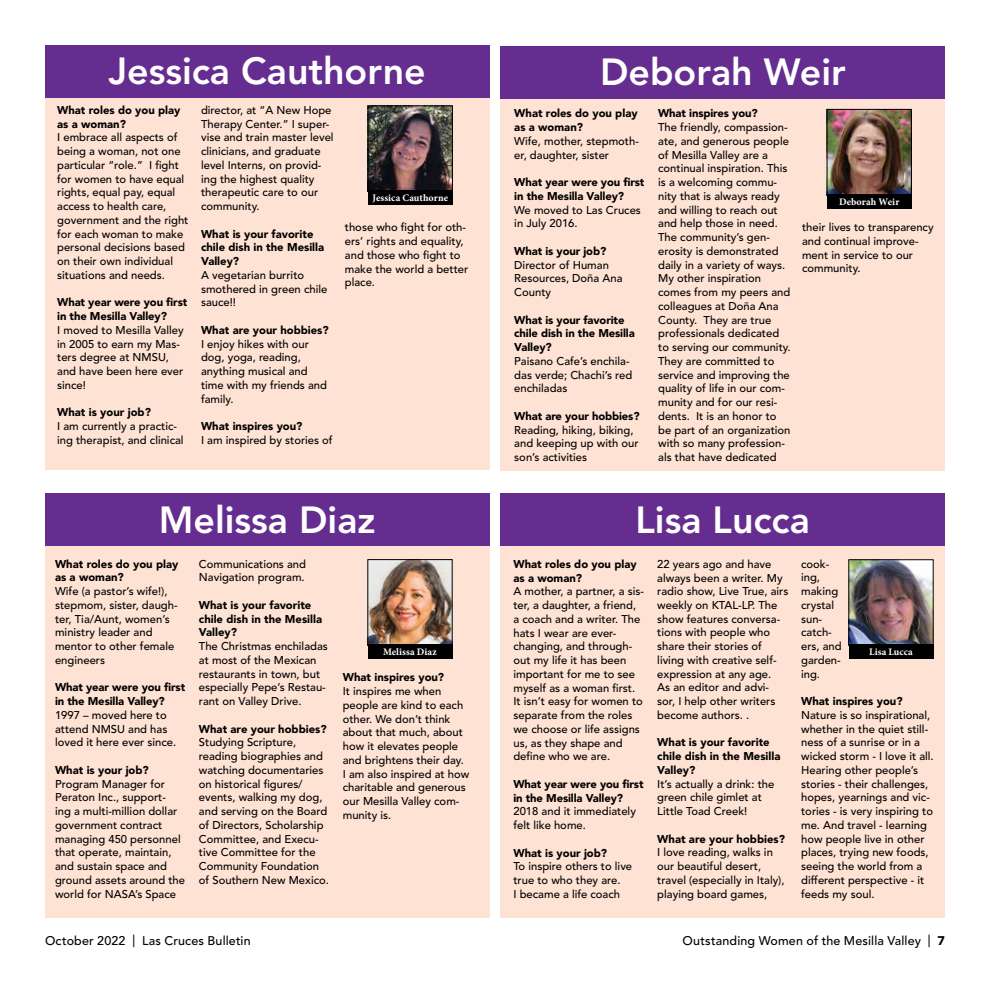
<style>
.page{position:relative;width:990px;height:990px;background:#fff}
.page>*{position:absolute;margin:0;border:0;box-sizing:border-box;transform-origin:0 0}
.t1{font:800 37.5px "Avenir LT Std";color:#fff}
.t2{font:500 12.5px "Avenir LT Std";letter-spacing:.01em;color:#000}
.t3{font:500 11.25px/13.8px "Avenir LT Std";color:#000}
.t4{font:900 11.25px/13.8px "Avenir LT Std";color:#000}
.t5{font:700 10px "Minion Pro";letter-spacing:.01em;color:#fff}
.s1{font-weight:900}
</style>
<div class="page">
<div style="left:501px;top:80px;width:444px;height:390px;background:#fee2d3"></div>
<div style="left:501px;top:46px;width:444px;height:52px;background:#662d91"></div>
<img style="left:829px;top:111px;width:81px;height:82px">
<div style="left:827px;top:109px;width:85px;height:86px;border:1px solid #000"></div>
<div style="left:827px;top:194px;width:85px;height:15px;background:#000"></div>
<div style="left:45px;top:527px;width:444px;height:391px;background:#fee2d3"></div>
<div style="left:45px;top:494px;width:444px;height:52px;background:#662d91"></div>
<div style="left:500px;top:528px;width:445px;height:390px;background:#fee2d3"></div>
<div style="left:500px;top:494px;width:445px;height:52px;background:#662d91"></div>
<img style="left:851px;top:559px;width:83px;height:87px">
<div style="left:849px;top:559px;width:84px;height:87px;border:1px solid #000"></div>
<div style="left:849px;top:644px;width:84px;height:15px;background:#000"></div>
<img style="left:370px;top:561px;width:80px;height:82px">
<div style="left:368px;top:644px;width:84px;height:15px;background:#000"></div>
<div style="left:45px;top:79px;width:444px;height:390px;background:#fee2d3"></div>
<div style="left:45px;top:45px;width:444px;height:52px;background:#662d91"></div>
<img style="left:370px;top:108px;width:81px;height:82px">
<div style="left:368px;top:106px;width:85px;height:86px;border:1px solid #000"></div>
<div style="left:368px;top:190px;width:85px;height:15px;background:#000"></div>
<h1 class="t1" style="left:109px;top:49px;width:319px">Jessica Cauthorne</h1>
<p class="t4" style="left:57px;top:103px;width:125px">What roles do you play as a woman?</p>
<p class="t3" style="left:57px;top:131px;width:133px">I embrace all aspects of being a woman, not one particular “role.” I fight for women to have equal rights, equal pay, equal access to health care, government and the right for each woman to make personal decisions based on their own individual situations and needs.</p>
<p class="t4" style="left:57px;top:296px;width:132px">What year were you first in the Mesilla Valley?</p>
<p class="t3" style="left:57px;top:323px;width:128px">I moved to Mesilla Valley in 2005 to earn my Mas&shy;ters degree at NMSU, and have been here ever since!</p>
<p class="t4" style="left:57px;top:406px;width:95px">What is your job?</p>
<p class="t3" style="left:57px;top:420px;width:128px">I am currently a practic&shy;ing therapist, and clinical</p>
<p class="t3" style="left:201px;top:103px;width:134px">director, at “A New Hope<br>Therapy Center.” I super&shy;vise and train master level clinicians, and graduate level Interns, on provid&shy;ing the highest quality therapeutic care to our community.</p>
<p class="t4" style="left:201px;top:227px;width:125px">What is your favorite chile dish in the Mesilla<br>Valley?</p>
<p class="t3" style="left:201px;top:268px;width:128px">A vegetarian burrito smothered in green chile sauce!!</p>
<p class="t4" style="left:201px;top:323px;width:129px">What are your hobbies?</p>
<p class="t3" style="left:201px;top:337px;width:128px">I enjoy hikes with our dog, yoga, reading, anything musical and time with my friends and family.</p>
<p class="t4" style="left:201px;top:419px;width:103px">What inspires you?</p>
<p class="t3" style="left:201px;top:433px;width:133px">I am inspired by stories of</p>
<p class="t5" style="left:372px;top:191px;width:77px">Jessica Cauthorne</p>
<p class="t3" style="left:345px;top:221px;width:125px">those who fight for oth&shy;ers’ rights and equality, and those who fight to make the world a better place.</p>
<h1 class="t1" style="left:600px;top:50px;width:247px">Deborah Weir</h1>
<p class="t4" style="left:514px;top:107px;width:125px">What roles do you play as a woman?</p>
<p class="t3" style="left:514px;top:134px;width:126px">Wife, mother, stepmoth&shy;er, daughter, sister</p>
<p class="t4" style="left:514px;top:175px;width:132px">What year were you first in the Mesilla Valley?</p>
<p class="t3" style="left:514px;top:203px;width:128px">We moved to Las Cruces in July 2016.</p>
<p class="t4" style="left:514px;top:244px;width:93px">What is your job?</p>
<p class="t3" style="left:514px;top:258px;width:110px">Director of Human<br>Resources, Doña Ana<br>County</p>
<p class="t4" style="left:514px;top:313px;width:122px">What is your favorite chile dish in the Mesilla<br>Valley?</p>
<p class="t3" style="left:514px;top:354px;width:119px">Paisano Cafe’s enchila&shy;das verde; Chachi’s red enchiladas</p>
<p class="t4" style="left:514px;top:409px;width:127px">What are your hobbies?</p>
<p class="t3" style="left:514px;top:423px;width:126px">Reading, hiking, biking, and keeping up with our son’s activities</p>
<p class="t4" style="left:658px;top:107px;width:101px">What inspires you?</p>
<p class="t3" style="left:658px;top:121px;width:134px">The friendly, compassion&shy;ate, and generous people of Mesilla Valley are a continual inspiration. This is a welcoming commu&shy;nity that is always ready and willing to reach out and help those in need.<br>The community’s gen&shy;erosity is demonstrated daily in a variety of ways.<br>My other inspiration comes from my peers and colleagues at Doña Ana<br>County. They are true professionals dedicated to serving our community.<br>They are committed to service and improving the quality of life in our com&shy;munity and for our resi&shy;dents. It is an honor to be part of an organization with so many profession&shy;als that have dedicated</p>
<p class="t5" style="left:839px;top:195px;width:62px">Deborah Weir</p>
<p class="t3" style="left:802px;top:221px;width:133px">their lives to transparency and continual improve&shy;ment in service to our community.</p>
<h1 class="t1" style="left:159px;top:498px;width:218px">Melissa Diaz</h1>
<p class="t4" style="left:55px;top:557px;width:125px">What roles do you play as a woman?</p>
<p class="t3" style="left:55px;top:585px;width:124px">Wife (a pastor’s wife!), stepmom, sister, daugh&shy;ter, Tia/Aunt, women’s ministry leader and mentor to other female engineers</p>
<p class="t4" style="left:55px;top:681px;width:132px">What year were you first in the Mesilla Valley?</p>
<p class="t3" style="left:55px;top:708px;width:123px">1997 – moved here to attend NMSU and has loved it here ever since.</p>
<p class="t4" style="left:55px;top:763px;width:95px">What is your job?</p>
<p class="t3" style="left:55px;top:777px;width:132px">Program Manager for<br>Peraton Inc., support-<br>ing a multi-million dollar government contract managing 450 personnel that operate, maintain, and sustain space and ground assets around the world for NASA’s Space</p>
<h1 class="t1" style="left:636px;top:498px;width:176px">Lisa Lucca</h1>
<p class="t3" style="left:199px;top:557px;width:109px">Communications and<br>Navigation program.</p>
<p class="t4" style="left:199px;top:598px;width:125px">What is your favorite chile dish in the Mesilla<br>Valley?</p>
<p class="t3" style="left:199px;top:640px;width:130px">The Christmas enchiladas at most of the Mexican restaurants in town, but especially Pepe’s Restau&shy;rant on Valley Drive.</p>
<p class="t4" style="left:199px;top:722px;width:129px">What are your hobbies?</p>
<p class="t3" style="left:199px;top:736px;width:132px">Studying Scripture, reading biographies and watching documentaries on historical figures/ events, walking my dog, and serving on the Board of Directors, Scholarship<br>Committee, and Execu&shy;tive Committee for the<br>Community Foundation of Southern New Mexico.</p>
<p class="t3" style="left:801px;top:557px;width:42px">cook&shy;ing, making crystal sun&shy;catch&shy;ers, and garden&shy;ing.</p>
<p class="t4" style="left:801px;top:694px;width:103px">What inspires you?</p>
<p class="t3" style="left:801px;top:708px;width:134px">Nature is so inspirational, whether in the quiet still&shy;ness of a sunrise or in a wicked storm - I love it all.<br>Hearing other people’s stories - their challenges, hopes, yearnings and vic&shy;tories - is very inspiring to me. And travel - learning how people live in other places, trying new foods, seeing the world from a different perspective - it feeds my soul.</p>
<p class="t3" style="left:657px;top:557px;width:133px">22 years ago and have always been a writer. My radio show, Live True, airs weekly on KTAL-LP. The show features conversa&shy;tions with people who share their stories of living with creative self&shy;expression at any age.<br>As an editor and advi&shy;sor, I help other writers become authors. .</p>
<p class="t4" style="left:657px;top:736px;width:125px">What is your favorite chile dish in the Mesilla<br>Valley?</p>
<p class="t3" style="left:657px;top:777px;width:119px">It’s actually a drink: the green chile gimlet at<br>Little Toad Creek!</p>
<p class="t4" style="left:657px;top:832px;width:129px">What are your hobbies?</p>
<p class="t3" style="left:657px;top:846px;width:129px">I love reading, walks in our beautiful desert, travel (especially in Italy), playing board games,</p>
<p class="t4" style="left:513px;top:557px;width:125px">What roles do you play as a woman?</p>
<p class="t3" style="left:513px;top:585px;width:132px">A mother, a partner, a sis&shy;ter, a daughter, a friend, a coach and a writer. The hats I wear are ever&shy;changing, and through&shy;out my life it has been important for me to see myself as a woman first.<br>It isn’t easy for women to separate from the roles we choose or life assigns us, as they shape and define who we are.</p>
<p class="t4" style="left:513px;top:777px;width:132px">What year were you first in the Mesilla Valley?</p>
<p class="t3" style="left:513px;top:805px;width:124px">2018 and it immediately felt like home.</p>
<p class="t4" style="left:513px;top:846px;width:95px">What is your job?</p>
<p class="t3" style="left:513px;top:860px;width:120px">To inspire others to live true to who they are.<br>I became a life coach</p>
<p class="t5" style="left:383px;top:645px;width:55px">Melissa Diaz</p>
<p class="t5" style="left:869px;top:645px;width:45px">Lisa Lucca</p>
<p class="t4" style="left:343px;top:670px;width:103px">What inspires you?</p>
<p class="t3" style="left:343px;top:685px;width:128px">It inspires me when people are kind to each other. We don’t think about that much, about how it elevates people and brightens their day.<br>I am also inspired at how charitable and generous our Mesilla Valley com&shy;munity is.</p>
<p class="t2" style="left:45px;top:933px;width:207px">October 2022 | Las Cruces Bulletin</p>
<p class="t2" style="left:683px;top:933px;width:264px">Outstanding Women of the Mesilla Valley | <span class="s1">7</span></p>
</div>
